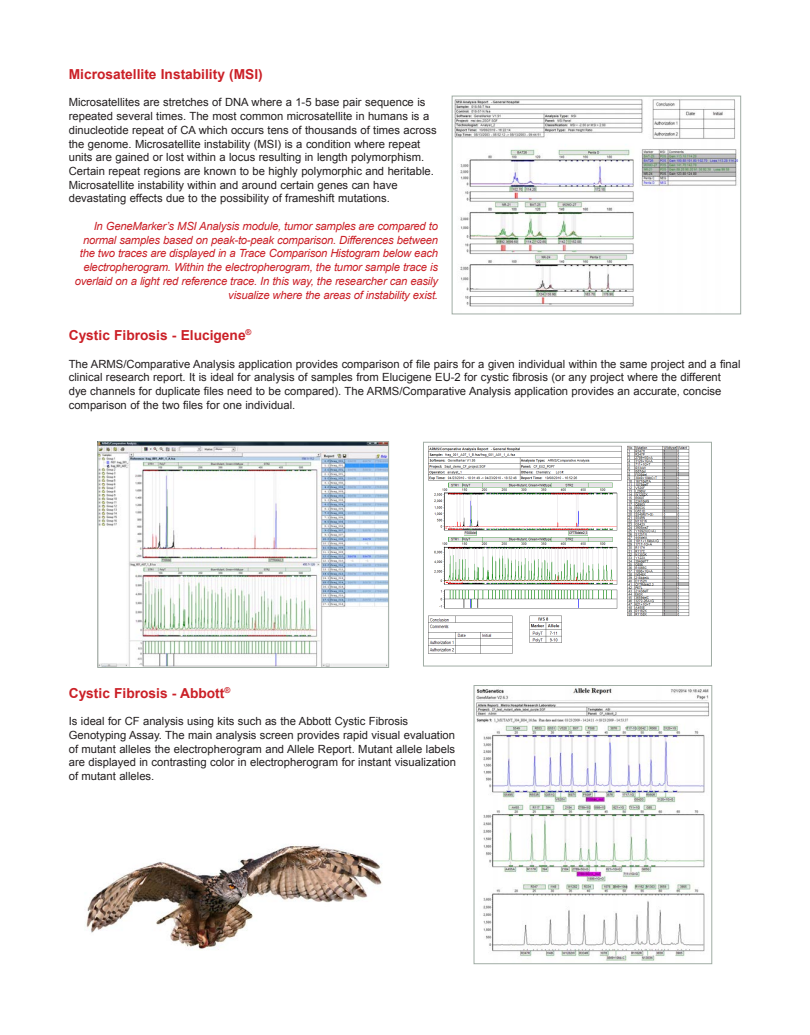
<style>
.page{position:relative;width:810px;height:1035px;background:#fff}
.page>*{position:absolute;margin:0;border:0;box-sizing:border-box;transform-origin:0 0}
.t1{font:700 13.75px "Arial";color:#cb2027}
.t2{font:11.25px/13.8px "Arial";color:#231f20}
.t3{font:italic 11.25px/13.8px "Arial";letter-spacing:-.02em;color:#cb2027;text-align:right}
</style>
<div class="page">
<img style="left:454px;top:99px;width:285px;height:208px">
<div style="left:452px;top:96px;width:289px;height:218px;border:1px solid #a1ada5"></div>
<img style="left:100px;top:443px;width:287px;height:223px">
<div style="left:98px;top:441px;width:291px;height:227px;border:1px solid #a1ada5"></div>
<img style="left:428px;top:445px;width:262px;height:209px">
<div style="left:423px;top:442px;width:289px;height:224px;border:1px solid #a1ada5"></div>
<img style="left:86px;top:844px;width:296px;height:106px">
<img style="left:476px;top:687px;width:233px;height:275px">
<div style="left:474px;top:685px;width:238px;height:279px;border:1px solid #a1ada5"></div>
<p class="t1" style="left:69px;top:64px;width:196px">Microsatellite Instability (MSI)</p>
<p class="t2" style="left:69px;top:95px;width:370px">Microsatellites are stretches of DNA where a 1-5 base pair sequence is repeated several times. The most common microsatellite in humans is a dinucleotide repeat of CA which occurs tens of thousands of times across the genome. Microsatellite instability (MSI) is a condition where repeat units are gained or lost within a locus resulting in length polymorphism.<br>Certain repeat regions are known to be highly polymorphic and heritable.<br>Microsatellite instability within and around certain genes can have devastating effects due to the possibility of frameshift mutations.</p>
<p class="t3" style="left:75px;top:219px;width:365px">In GeneMarker’s MSI Analysis module, tumor samples are compared to normal samples based on peak-to-peak comparison. Differences between the two traces are displayed in a Trace Comparison Histogram below each electropherogram. Within the electropherogram, the tumor sample trace is overlaid on a light red reference trace. In this way, the researcher can easily visualize where the areas of instability exist.</p>
<p class="t1" style="left:69px;top:325px;width:184px">Cystic Fibrosis - Elucigene<sup>®</sup></p>
<p class="t2" style="left:69px;top:357px;width:673px">The ARMS/Comparative Analysis application provides comparison of file pairs for a given individual within the same project and a final clinical research report. It is ideal for analysis of samples from Elucigene EU-2 for cystic fibrosis (or any project where the different dye channels for duplicate files need to be compared). The ARMS/Comparative Analysis application provides an accurate, concise comparison of the two files for one individual.</p>
<p class="t1" style="left:69px;top:683px;width:163px">Cystic Fibrosis - Abbott<sup>®</sup></p>
<p class="t2" style="left:69px;top:714px;width:389px">Is ideal for CF analysis using kits such as the Abbott Cystic Fibrosis Genotyping Assay. The main analysis screen provides rapid visual evaluation of mutant alleles the electropherogram and Allele Report. Mutant allele labels are displayed in contrasting color in electropherogram for instant visualization of mutant alleles.</p>
</div>
